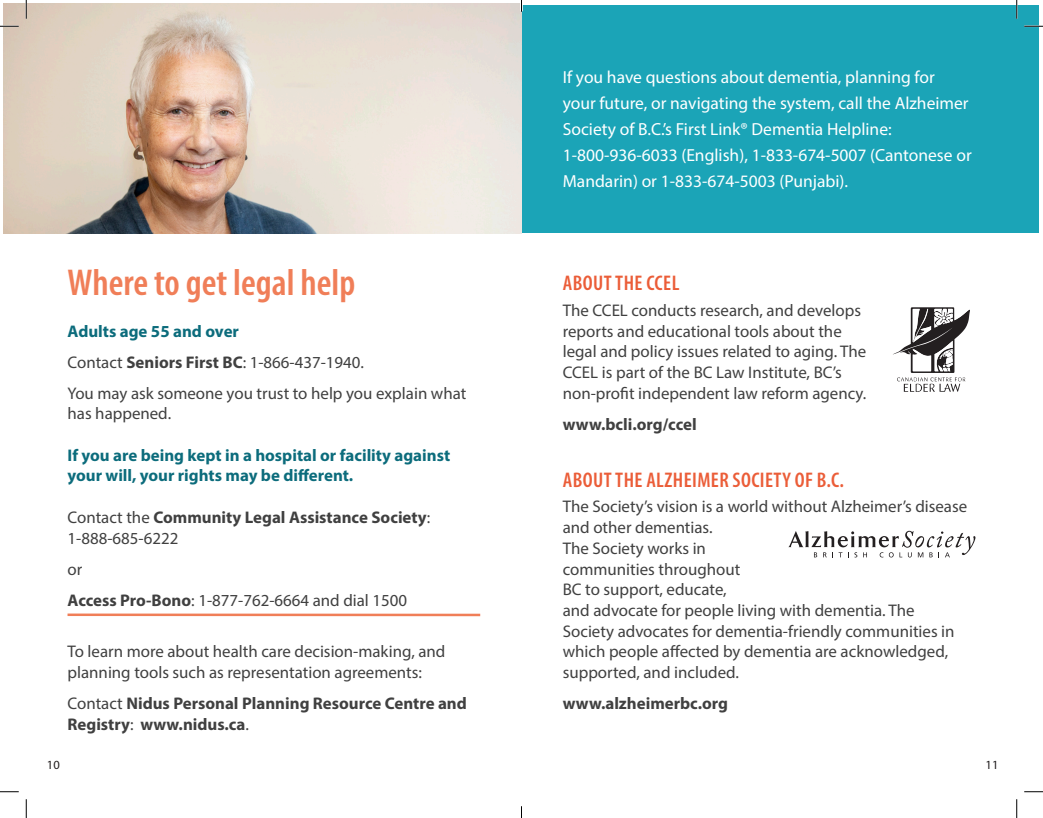
<style>
.page{position:relative;width:1043px;height:818px;background:#fff}
.page>*{position:absolute;margin:0;border:0;box-sizing:border-box;transform-origin:0 0}
.Heading_2{font:600 condensed 37.5px "Myriad Pro";color:#f07e58}
.Heading_3{font:600 condensed 21.25px "Myriad Pro";letter-spacing:.02em;color:#eb5d38}
.Highlight_1{font:17.5px/25.9px "Myriad Pro";color:#fff}
.Body_Text{font:16.88px/20.6px "Myriad Pro";color:#404040}
.Body_Text-2{font:700 16.88px/20.6px "Myriad Pro";color:#404040}
.Body_Text-3{font:700 16.88px/20.6px "Myriad Pro";color:#0c6c7c}
.t1{font:12.5px "Myriad Pro";color:#231f20}
.s1{font-weight:700}
.s2{font-weight:400}
</style>
<div class="page">
<div style="left:521px;top:6px;width:518px;height:227px;background:#1ba4b7"></div>
<svg style="left:788px;top:530px;width:187px;height:27px"></svg>
<svg style="left:893px;top:307px;width:77px;height:85px"></svg>
<img style="left:4px;top:4px;width:517px;height:229px">
<hr style="left:68px;top:613px;width:412px;height:3px;background:#f07e58">
<svg style="left:0;top:25px;width:19px;height:2px"></svg>
<svg style="left:1024px;top:25px;width:18px;height:2px"></svg>
<svg style="left:0;top:791px;width:19px;height:1px"></svg>
<svg style="left:1024px;top:791px;width:18px;height:1px"></svg>
<svg style="left:25px;top:0;width:2px;height:19px"></svg>
<svg style="left:25px;top:799px;width:2px;height:19px"></svg>
<svg style="left:1015px;top:0;width:2px;height:19px"></svg>
<svg style="left:1016px;top:799px;width:1px;height:19px"></svg>
<svg style="left:520px;top:0;width:2px;height:11px"></svg>
<svg style="left:521px;top:806px;width:1px;height:12px"></svg>
<p class="Heading_2" style="left:68px;top:260px;width:289px">Where to get legal help</p>
<p class="Body_Text-3" style="left:68px;top:320px;width:173px">Adults age 55 and over</p>
<p class="Body_Text" style="left:68px;top:351px;width:298px">Contact <span class="s1">Seniors First BC</span>: 1-866-437-1940.</p>
<p class="Body_Text" style="left:68px;top:382px;width:400px">You may ask someone you trust to help you explain what has happened.</p>
<p class="Body_Text-3" style="left:68px;top:444px;width:384px">If you are being kept in a hospital or facility against your will, your rights may be different.</p>
<p class="Body_Text-2" style="left:68px;top:506px;width:364px"><span class="s2">Contact the</span> Community Legal Assistance Society<span class="s2">:<br>1-888-685-6222</span></p>
<p class="Body_Text" style="left:68px;top:558px;width:16px">or</p>
<p class="Body_Text" style="left:68px;top:589px;width:341px"><span class="s1">Access Pro-Bono</span>: 1-877-762-6664 and dial 1500</p>
<p class="Body_Text" style="left:68px;top:641px;width:379px">To learn more about health care decision-making, and planning tools such as representation agreements:</p>
<p class="Body_Text-2" style="left:68px;top:692px;width:401px"><span class="s2">Contact</span> Nidus Personal Planning Resource Centre and<br>Registry<span class="s2">:</span> www.nidus.ca<span class="s2">.</span></p>
<p class="Highlight_1" style="left:562px;top:64px;width:410px">If you have questions about dementia, planning for your future, or navigating the system, call the Alzheimer Society of B.C.’s First Link® Dementia Helpline:<br>1-800-936-6033 (English), 1-833-674-5007 (Cantonese or Mandarin) or 1-833-674-5003 (Punjabi).</p>
<p class="Heading_3" style="left:563px;top:270px;width:118px">ABOUT THE CCEL</p>
<p class="Body_Text" style="left:562px;top:299px;width:305px">The CCEL conducts research, and develops reports and educational tools about the legal and policy issues related to aging. The CCEL is part of the BC Law Institute, BC’s non-profit independent law reform agency.</p>
<p class="Body_Text-2" style="left:562px;top:413px;width:135px">www.bcli.org/ccel</p>
<p class="Heading_3" style="left:563px;top:466px;width:283px">ABOUT THE ALZHEIMER SOCIETY OF B.C.</p>
<p class="Body_Text" style="left:562px;top:496px;width:406px">The Society’s vision is a world without Alzheimer’s disease and other dementias.<br>The Society works in<br>communities throughout<br>BC to support, educate,<br>and advocate for people living with dementia. The Society advocates for dementia-friendly communities in which people affected by dementia are acknowledged, supported, and included.</p>
<p class="Body_Text-2" style="left:562px;top:692px;width:167px">www.alzheimerbc.org</p>
<p class="t1" style="left:47px;top:757px;width:14px">10</p>
<p class="t1" style="left:985px;top:757px;width:14px">11</p>
</div>
